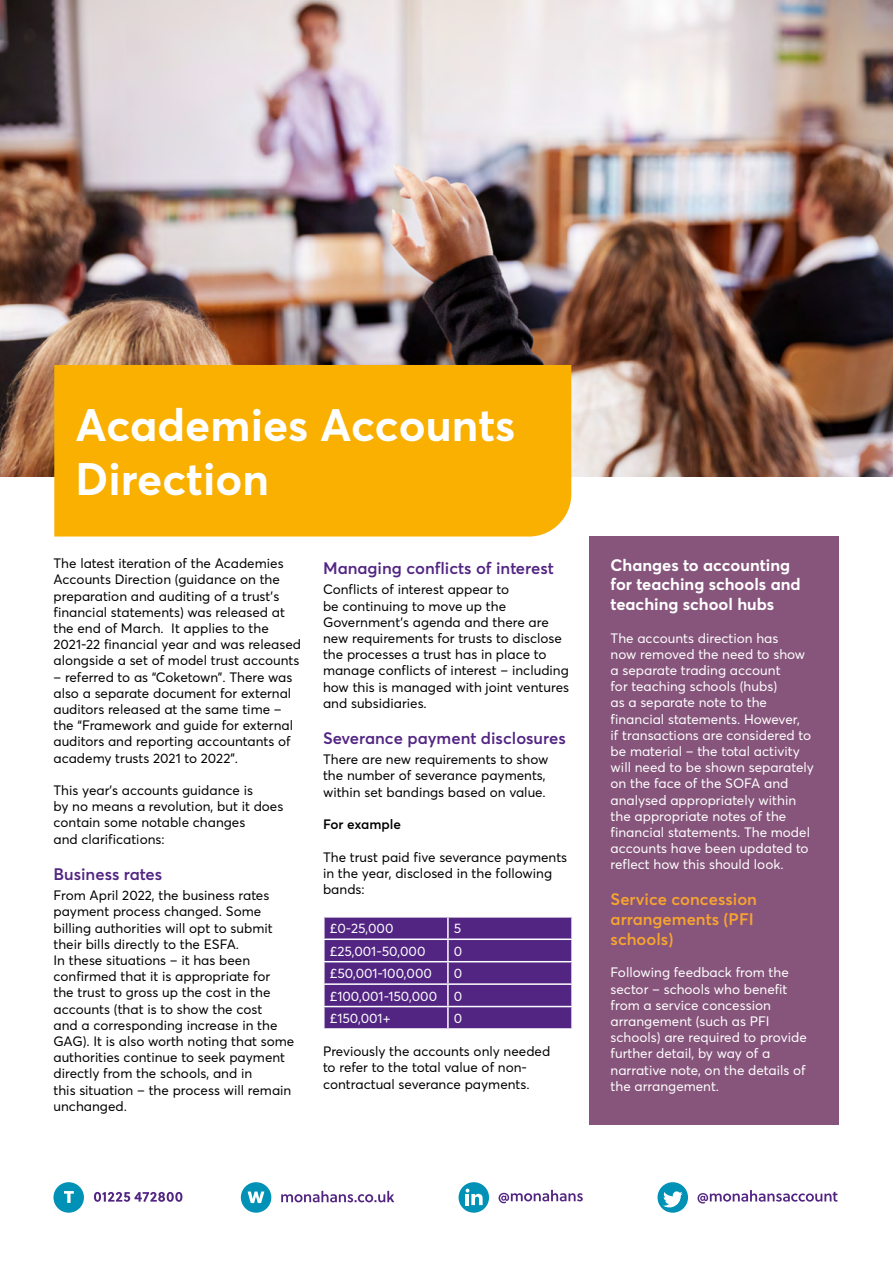
<style>
.page{position:relative;width:893px;height:1263px;background:#fff}
.page>*{position:absolute;margin:0;border:0;box-sizing:border-box;transform-origin:0 0}
.t1{font:700 45px/54px "Averta";color:#fff}
.t2{font:600 16.5px "Averta";color:#522583}
.t3{font:700 16.5px/19.8px "Averta";color:#fff}
.t4{font:600 16.5px/19.8px "Averta";color:#f7a430}
.t5{font:13.5px/16.2px "Averta";color:#000}
.t6{font:13.5px/16.2px "Averta";color:#fff}
.t7{font:600 13.5px "Averta";color:#000}
</style>
<div class="page">
<img style="left:0;top:0;width:893px;height:477px">
<div style="left:589px;top:536px;width:250px;height:589px;background:#87557c"></div>
<div style="left:325px;top:917px;width:246px;height:111px;background:#522583"></div>
<hr style="left:447px;top:917px;width:2px;height:21px;background:#fff">
<hr style="left:323px;top:938px;width:125px;height:2px;background:#fff">
<hr style="left:448px;top:938px;width:125px;height:2px;background:#fff">
<hr style="left:447px;top:940px;width:2px;height:21px;background:#fff">
<hr style="left:323px;top:961px;width:125px;height:1px;background:#fff">
<hr style="left:448px;top:961px;width:125px;height:1px;background:#fff">
<hr style="left:447px;top:962px;width:2px;height:21px;background:#fff">
<hr style="left:323px;top:983px;width:125px;height:2px;background:#fff">
<hr style="left:448px;top:983px;width:125px;height:2px;background:#fff">
<hr style="left:447px;top:985px;width:2px;height:21px;background:#fff">
<hr style="left:323px;top:1006px;width:125px;height:1px;background:#fff">
<hr style="left:448px;top:1006px;width:125px;height:1px;background:#fff">
<hr style="left:447px;top:1007px;width:2px;height:21px;background:#fff">
<div style="left:54px;top:365px;width:517px;height:171px;background:#f9b000"></div>
<svg style="left:697px;top:1190px;width:141px;height:13px"></svg>
<div style="left:657px;top:1182px;width:31px;height:31px;background:#0092b6;border-radius:50%"></div>
<svg style="left:662px;top:1191px;width:21px;height:20px"></svg>
<svg style="left:499px;top:1190px;width:84px;height:13px"></svg>
<div style="left:459px;top:1182px;width:30px;height:31px;background:#0092b6;border-radius:50%"></div>
<svg style="left:466px;top:1188px;width:17px;height:17px"></svg>
<svg style="left:281px;top:1191px;width:113px;height:11px"></svg>
<div style="left:241px;top:1182px;width:30px;height:31px;background:#0092b6;border-radius:50%"></div>
<svg style="left:248px;top:1191px;width:16px;height:12px"></svg>
<div style="left:53px;top:1182px;width:31px;height:31px;background:#0092b6;border-radius:50%"></div>
<svg style="left:64px;top:1191px;width:10px;height:12px"></svg>
<svg style="left:94px;top:1192px;width:88px;height:10px"></svg>
<h1 class="t1" style="left:76px;top:398px;width:441px">Academies Accounts<br>Direction</h1>
<p class="t5" style="left:53px;top:555px;width:249px">The latest iteration of the Academies Accounts Direction (guidance on the preparation and auditing of a trust’s financial statements) was released at the end of March. It applies to the 2021-22 financial year and was released alongside a set of model trust accounts</p>
<p class="t5" style="left:53px;top:669px;width:241px">– referred to as “Coketown”. There was also a separate document for external auditors released at the same time – the “Framework and guide for external auditors and reporting accountants of academy trusts 2021 to 2022”.</p>
<p class="t5" style="left:53px;top:782px;width:231px">This year’s accounts guidance is<br>by no means a revolution, but it does contain some notable changes<br>and clarifications:</p>
<p class="t2" style="left:54px;top:862px;width:110px">Business rates</p>
<p class="t5" style="left:54px;top:887px;width:242px">From April 2022, the business rates payment process changed. Some billing authorities will opt to submit their bills directly to the ESFA.<br>In these situations – it has been confirmed that it is appropriate for<br>the trust to gross up the cost in the accounts (that is to show the cost<br>and a corresponding increase in the GAG). It is also worth noting that some authorities continue to seek payment directly from the schools, and in<br>this situation – the process will remain unchanged.</p>
<p class="t2" style="left:323px;top:556px;width:232px">Managing conflicts of interest</p>
<p class="t5" style="left:323px;top:581px;width:248px">Conflicts of interest appear to<br>be continuing to move up the Government’s agenda and there are new requirements for trusts to disclose the processes a trust has in place to manage conflicts of interest – including how this is managed with joint ventures and subsidiaries.</p>
<p class="t2" style="left:323px;top:726px;width:244px">Severance payment disclosures</p>
<p class="t5" style="left:323px;top:751px;width:227px">There are new requirements to show the number of severance payments, within set bandings based on value.</p>
<p class="t7" style="left:323px;top:815px;width:80px">For example</p>
<p class="t5" style="left:323px;top:848px;width:246px">The trust paid five severance payments in the year, disclosed in the following bands:</p>
<p class="t6" style="left:330px;top:920px;width:65px">£0-25,000</p>
<p class="t6" style="left:454px;top:920px;width:9px">5</p>
<p class="t6" style="left:330px;top:943px;width:97px">£25,001-50,000</p>
<p class="t6" style="left:454px;top:943px;width:10px">0</p>
<p class="t6" style="left:330px;top:965px;width:104px">£50,001-100,000</p>
<p class="t6" style="left:330px;top:962px;width:134px;line-height:22.4px;text-align:justify;text-indent:124px">0 £100,001-150,000 0 £150,001+</p>
<p class="t6" style="left:454px;top:1010px;width:10px">0</p>
<p class="t5" style="left:323px;top:1043px;width:229px">Previously the accounts only needed to refer to the total value of non&shy;contractual severance payments.</p>
<p class="t3" style="left:611px;top:555px;width:192px">Changes to accounting for teaching schools and teaching school hubs</p>
<p class="t6" style="left:611px;top:630px;width:205px">The accounts direction has<br>now removed the need to show a separate trading account<br>for teaching schools (hubs)<br>as a separate note to the financial statements. However,<br>if transactions are considered to be material – the total activity will need to be shown separately on the face of the SOFA and analysed appropriately within the appropriate notes of the financial statements. The model accounts have been updated to reflect how this should look.</p>
<p class="t4" style="left:611px;top:889px;width:148px">Service concession arrangements (PFI schools)</p>
<p class="t6" style="left:611px;top:964px;width:198px">Following feedback from the sector – schools who benefit from a service concession arrangement (such as PFI schools) are required to provide further detail, by way of a narrative note, on the details of the arrangement.</p>
</div>
